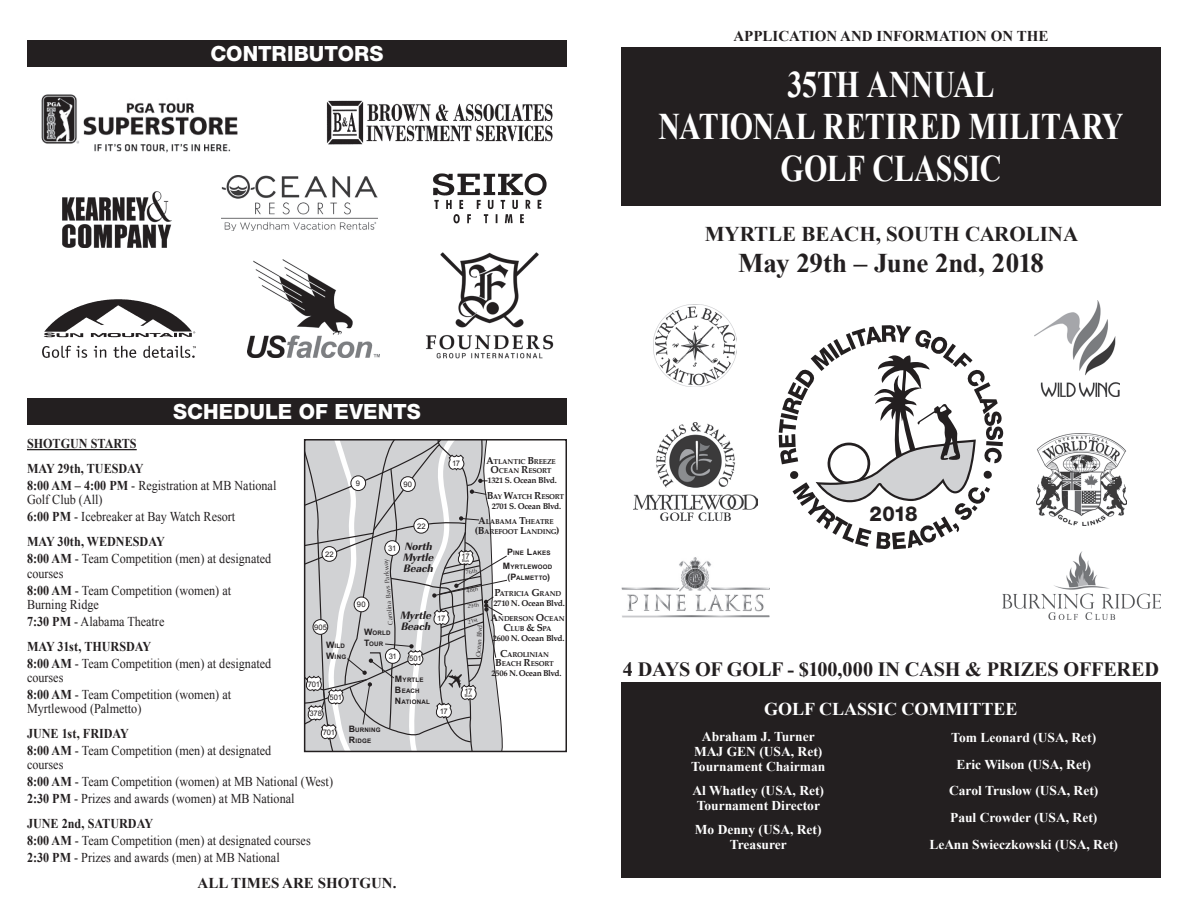
<style>
.page{position:relative;width:1188px;height:918px;background:#fff}
.page>*{position:absolute;margin:0;border:0;box-sizing:border-box;transform-origin:0 0}
.t1{font:700 37.5px/42px "Times New Roman";letter-spacing:-.005em;color:#fff;text-align:center;scale:.8 1}
.t2{font:700 27px "Times New Roman";letter-spacing:-.015em;color:#231f20}
.t3{font:800 21px "Helvetica Neue";letter-spacing:.005em;color:#fff}
.t4{font:700 21px "Times New Roman";color:#231f20}
.t5{font:800 20.7px "Helvetica Neue";color:#231f20;scale:.95 1}
.t6{font:700 20.25px "Times New Roman";letter-spacing:-.01em;color:#231f20}
.t7{font:700 18px "Times New Roman";color:#fff}
.t8{font:700 15px "Times New Roman";color:#231f20}
.t9{font:13.5px/14.2px "Times New Roman";color:#231f20;scale:.9 1}
.t10{font:700 13.5px/15.1px "Times New Roman";color:#fff;text-align:center}
.t11{font:700 13.5px/25px "Times New Roman";color:#231f20;scale:.9 1}
.t12{font:11.25px/11.2px "URW Imperial T Extr Bold Narr Obli";letter-spacing:-.005em;color:#231f20}
.t13{font:700 8.4px "Palatino";letter-spacing:-.035em;color:#231f20}
.t14{font:7.65px "Arial";letter-spacing:-.025em;color:#231f20}
.t15{font:700 7.05px/9.4px "Palatino";letter-spacing:-.02em;color:#231f20;text-align:center}
.t16{font:700 7.05px "Palatino";letter-spacing:-.05em;color:#231f20}
.t17{font:6.45px "Optima";color:#231f20}
.t18{font:700 6.15px/10.6px "Arial";letter-spacing:.035em;color:#231f20}
.t19{font:5.85px "Optima";color:#231f20}
.t20{font:4.05px "Arial";letter-spacing:.015em;color:#231f20}
.s1{font-weight:700}
.s2{font-weight:400}
.s3{font-size:10.05px}
.s4{font-size:8.85px}
</style>
<div class="page">
<img style="left:42px;top:299px;width:154px;height:59px">
<img style="left:222px;top:176px;width:156px;height:55px">
<div style="left:621px;top:682px;width:540px;height:196px;background:#231f20"></div>
<div style="left:27px;top:40px;width:540px;height:28px;background:#231f20"></div>
<div style="left:27px;top:398px;width:540px;height:27px;background:#231f20"></div>
<img style="left:433px;top:173px;width:113px;height:51px">
<svg style="left:779px;top:325px;width:224px;height:224px"></svg>
<div style="left:621px;top:47px;width:540px;height:158px;background:#231f20"></div>
<hr style="left:27px;top:449px;width:110px;height:1px;background:#231f20">
<svg style="left:307px;top:442px;width:200px;height:307px;background:#cacacc"></svg>
<div style="left:304px;top:439px;width:263px;height:313px;border:2px solid #231f20"></div>
<img style="left:326px;top:100px;width:227px;height:45px">
<img style="left:1002px;top:551px;width:159px;height:69px">
<img style="left:426px;top:252px;width:128px;height:107px">
<img style="left:654px;top:305px;width:83px;height:82px">
<img style="left:634px;top:423px;width:123px;height:97px">
<img style="left:621px;top:557px;width:149px;height:61px">
<img style="left:1035px;top:300px;width:84px;height:97px">
<img style="left:1037px;top:433px;width:89px;height:92px">
<img style="left:41px;top:94px;width:197px;height:59px">
<img style="left:62px;top:191px;width:110px;height:57px">
<img style="left:248px;top:259px;width:132px;height:99px">
<h3 class="t3" style="left:210px;top:42px;width:175px">CONTRIBUTORS</h3>
<h3 class="t3" style="left:173px;top:399px;width:249px">SCHEDULE OF EVENTS</h3>
<p class="t11" style="left:27px;top:431px;width:131px">SHOTGUN STARTS<br>MAY 29th, TUESDAY</p>
<p class="t9" style="left:27px;top:478px;width:279px"><span class="s1">8:00 AM – 4:00 PM</span> - Registration at MB National<br>Golf Club (All)</p>
<p class="t9" style="left:27px;top:504px;width:233px;line-height:25px"><span class="s1">6:00 PM</span> - Icebreaker at Bay Watch Resort<br><span class="s1">MAY 30th, WEDNESDAY</span></p>
<p class="t9" style="left:27px;top:552px;width:273px"><span class="s1">8:00 AM</span> - Team Competition (men) at designated courses</p>
<p class="t9" style="left:27px;top:583px;width:228px"><span class="s1">8:00 AM</span> - Team Competition (women) at<br>Burning Ridge</p>
<p class="t11" style="left:27px;top:608px;width:154px">7:30 PM <span class="s2">- Alabama Theatre<br></span>MAY 31st, THURSDAY</p>
<p class="t9" style="left:27px;top:656px;width:273px"><span class="s1">8:00 AM</span> - Team Competition (men) at designated courses</p>
<p class="t9" style="left:27px;top:687px;width:228px"><span class="s1">8:00 AM</span> - Team Competition (women) at<br>Myrtlewood (Palmetto)</p>
<p class="t9" style="left:27px;top:725px;width:273px;line-height:17px"><span class="s1">JUNE 1st, FRIDAY<br>8:00 AM</span> - Team Competition (men) at designated</p>
<p class="t9" style="left:27px;top:756px;width:342px;line-height:17px">courses<br><span class="s1">8:00 AM</span> - Team Competition (women) at MB National (West)<br><span class="s1">2:30 PM</span> - Prizes and awards (women) at MB National</p>
<p class="t9" style="left:27px;top:815px;width:317px;line-height:17px"><span class="s1">JUNE 2nd, SATURDAY<br>8:00 AM</span> - Team Competition (men) at designated courses<br><span class="s1">2:30 PM</span> - Prizes and awards (men) at MB National</p>
<p class="t15" style="left:486px;top:456px;width:71px"><span class="s3">A</span>TLANTIC <span class="s3">B</span>REEZE<br><span class="s3">O</span>CEAN <span class="s3">R</span>ESORT</p>
<p class="t13" style="left:487px;top:473px;width:71px">1321 S. Ocean Blvd.</p>
<p class="t16" style="left:487px;top:491px;width:79px"><span class="s3">B</span>AY <span class="s3">W</span>ATCH <span class="s3">R</span>ESORT</p>
<p class="t13" style="left:492px;top:499px;width:71px">2701 S. Ocean Blvd.</p>
<p class="t15" style="left:475px;top:517px;width:86px"><span class="s3">A</span>LABAMA <span class="s3">T</span>HEATRE <span class="s3">(B</span>AREFOOT <span class="s3">L</span>ANDING<span class="s3">)</span></p>
<p class="t14" style="left:452px;top:458px;width:9px">17</p>
<p class="t14" style="left:356px;top:478px;width:6px">9</p>
<p class="t14" style="left:403px;top:479px;width:10px">90</p>
<p class="t14" style="left:417px;top:521px;width:10px">22</p>
<p class="t12" style="left:403px;top:541px;width:32px">North<br>Myrtle<br>Beach</p>
<p class="t12" style="left:401px;top:609px;width:32px">Myrtle<br>Beach</p>
<p class="t14" style="left:388px;top:543px;width:10px">31</p>
<p class="t18" style="left:507px;top:548px;width:45px"><span class="s4">P</span>INE <span class="s4">L</span>AKES</p>
<p class="t14" style="left:325px;top:549px;width:10px">22</p>
<p class="t20" style="left:462px;top:558px;width:9px"><sup>17</sup>Bus</p>
<p class="t17" style="left:387px;top:625px;width:68px;rotate:-94deg">Carolina Bays Parkway</p>
<p class="t19" style="left:465px;top:569px;width:13px;rotate:-11deg">76th</p>
<p class="t18" style="left:503px;top:562px;width:51px;text-align:center"><span class="s4">M</span>YRTLEWOOD <span class="s4">(P</span>ALMETTO<span class="s4">)</span></p>
<p class="t19" style="left:466px;top:588px;width:13px;rotate:-11deg">48th</p>
<p class="t17" style="left:474px;top:657px;width:34px;rotate:-86deg">Ocean Blvd</p>
<p class="t15" style="left:494px;top:589px;width:69px"><span class="s3">P</span>ATRICIA <span class="s3">G</span>RAND</p>
<p class="t13" style="left:493px;top:596px;width:73px">2710 N. Ocean Blvd.</p>
<p class="t15" style="left:491px;top:614px;width:76px"><span class="s3">A</span>NDERSON <span class="s3">O</span>CEAN<br><span class="s3">C</span>LUB <span class="s3">&amp; S</span>PA</p>
<p class="t13" style="left:493px;top:631px;width:73px">2600 N. Ocean Blvd.</p>
<p class="t15" style="left:495px;top:649px;width:60px"><span class="s3">C</span>AROLINIAN<br><span class="s3">B</span>EACH <span class="s3">R</span>ESORT</p>
<p class="t13" style="left:492px;top:666px;width:71px">2506 N. Ocean Blvd.</p>
<p class="t14" style="left:357px;top:600px;width:10px">90</p>
<p class="t19" style="left:467px;top:603px;width:13px;rotate:-11deg">29th</p>
<p class="t14" style="left:437px;top:613px;width:9px">17</p>
<p class="t19" style="left:467px;top:619px;width:12px;rotate:-18deg">21st</p>
<p class="t14" style="left:314px;top:622px;width:14px">905</p>
<p class="t18" style="left:364px;top:628px;width:28px"><span class="s4">W</span>ORLD<br><span class="s4">T</span>OUR</p>
<p class="t18" style="left:326px;top:641px;width:22px"><span class="s4">W</span>ILD<br><span class="s4">W</span>ING</p>
<p class="t14" style="left:389px;top:651px;width:10px">31</p>
<p class="t14" style="left:409px;top:653px;width:14px">501</p>
<p class="t18" style="left:395px;top:675px;width:37px"><span class="s4">M</span>YRTLE<br><span class="s4">B</span>EACH<br><span class="s4">N</span>ATIONAL</p>
<p class="t14" style="left:308px;top:679px;width:14px">701</p>
<p class="t20" style="left:464px;top:693px;width:9px"><sup>17</sup>Bus</p>
<p class="t14" style="left:330px;top:692px;width:14px">501</p>
<p class="t14" style="left:440px;top:706px;width:9px">17</p>
<p class="t14" style="left:310px;top:709px;width:14px">378</p>
<p class="t18" style="left:349px;top:725px;width:34px"><span class="s4">B</span>URNING<br><span class="s4">R</span>IDGE</p>
<p class="t14" style="left:323px;top:727px;width:14px">701</p>
<p class="t8" style="left:198px;top:872px;width:200px">ALL TIMES ARE SHOTGUN.</p>
<p class="t8" style="left:733px;top:25px;width:317px">APPLICATION AND INFORMATION ON THE</p>
<h1 class="t1" style="left:658px;top:62px;width:583px">35TH ANNUAL<br>NATIONAL RETIRED MILITARY<br>GOLF CLASSIC</h1>
<h3 class="t4" style="left:705px;top:219px;width:375px">MYRTLE BEACH, SOUTH CAROLINA</h3>
<h2 class="t2" style="left:738px;top:245px;width:307px">May 29th – June 2nd, 2018</h2>
<h3 class="t5" style="left:869px;top:501px;width:52px">2018</h3>
<h3 class="t6" style="left:623px;top:655px;width:538px">4 DAYS OF GOLF - $100,000 IN CASH &amp; PRIZES OFFERED</h3>
<h3 class="t7" style="left:764px;top:696px;width:255px">GOLF CLASSIC COMMITTEE</h3>
<p class="t10" style="left:691px;top:728px;width:136px">Abraham J. Turner<br>MAJ GEN (USA, Ret)<br>Tournament Chairman</p>
<p class="t10" style="left:692px;top:782px;width:133px">Al Whatley (USA, Ret)<br>Tournament Director</p>
<p class="t10" style="left:695px;top:821px;width:128px">Mo Denny (USA, Ret)<br>Treasurer</p>
<p class="t10" style="left:929px;top:723px;width:190px;line-height:26.8px">Tom Leonard (USA, Ret)<br>Eric Wilson (USA, Ret)<br>Carol Truslow (USA, Ret)<br>Paul Crowder (USA, Ret)<br>LeAnn Swieczkowski (USA, Ret)</p>
</div>
